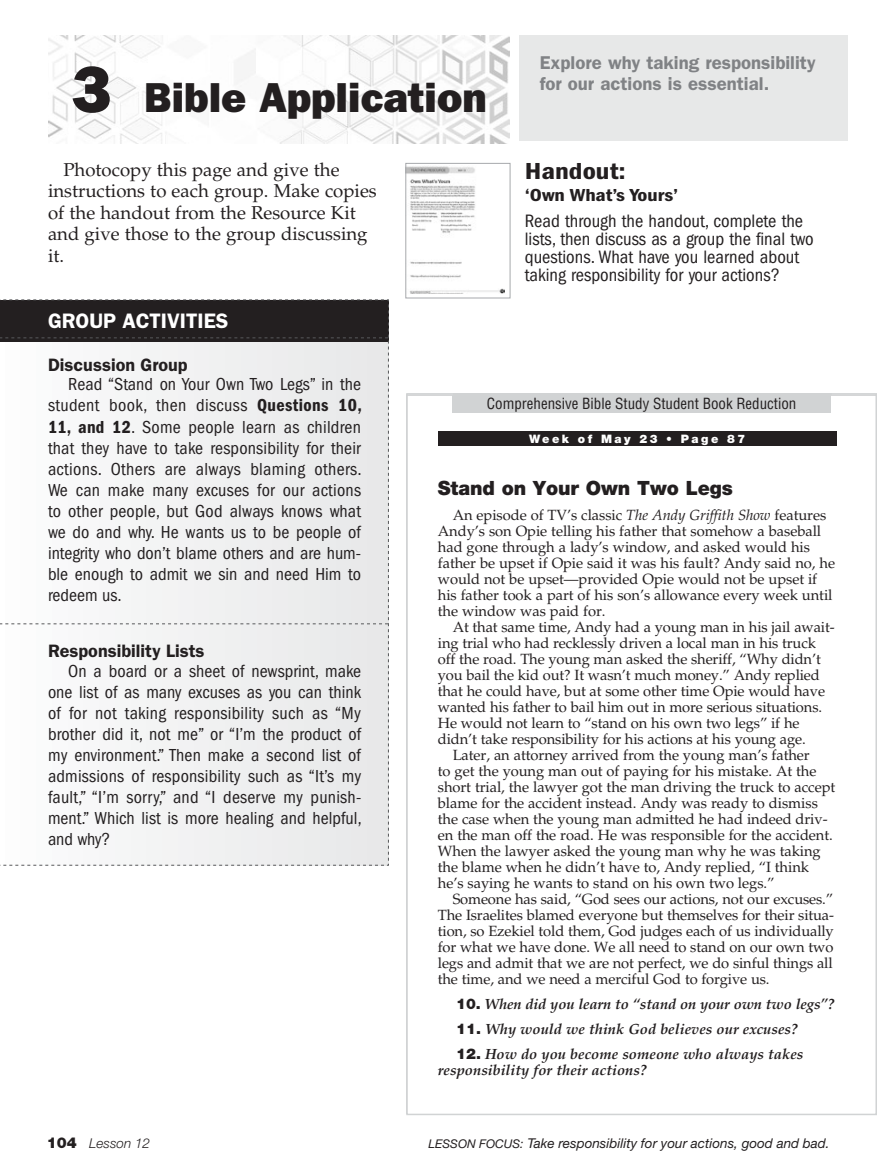
<style>
.page{position:relative;width:877px;height:1176px;background:#fff}
.page>*{position:absolute;margin:0;border:0;box-sizing:border-box;transform-origin:0 0}
.t1{font:42px "ITC Franklin Gothic Std Hvy";color:#231f20}
.t2{font:24px "ITC Franklin Gothic Std Dm Cd";color:#231f20;scale:1.2 1}
.t3{font:600 21px "ITC Franklin Gothic Std";color:#fff}
.t4{font:900 19.65px "Helvetica Neue LT Std";letter-spacing:-.005em;color:#231f20}
.t5{font:condensed 18.6px/18px "ITC Franklin Gothic Std";color:#231f20}
.t6{font:18.6px/21.6px "Palatino LT Std";color:#231f20}
.t7{font:600 18.6px/21px "ITC Franklin Gothic Std";color:#808285}
.t8{font:condensed 18px/21px "ITC Franklin Gothic Std";color:#231f20;text-align:justify}
.t9{font:600 18px "ITC Franklin Gothic Std";color:#231f20}
.t10{font:18px "ITC Franklin Gothic Std Dm Cd";color:#231f20;scale:1.2 1}
.t11{font:condensed 15px "Helvetica LT Std";color:#231f20}
.t12{font:14.7px/16px "Palatino LT Std";letter-spacing:-.005em;color:#231f20}
.t13{font:italic 700 14.7px/16px "Palatino LT Std";color:#231f20}
.t14{font:italic 13.5px "Helvetica Neue LT Std";color:#231f20}
.t15{font:italic 300 13.5px "Helvetica Neue LT Std";color:#231f20}
.t16{font:900 11.7px "Helvetica Neue LT Std";letter-spacing:.21em;color:#fff}
.s1{font-size:66px}
.s2{font-family:"ITC Franklin Gothic Std Dm Cd";font-stretch:normal}
.s3{font-style:italic}
.s4{font-family:"Helvetica Neue LT Std";font-weight:900;font-style:normal}
.s5{font-weight:900;font-style:normal;font-size:15px}
.s6{font-size:12px}
</style>
<div class="page">
<img style="left:49px;top:36px;width:461px;height:107px">
<div style="left:519px;top:36px;width:329px;height:105px;background:#e7e8e8"></div>
<div style="left:454px;top:393px;width:378px;height:17px;background:#d1d3d4"></div>
<div style="left:438px;top:431px;width:398px;height:14px;background:#231f20"></div>
<div style="left:453px;top:395px;width:378px;height:17px;background:#d1d3d4"></div>
<svg style="left:0;top:299px;width:389px;height:566px"></svg>
<img style="left:408px;top:166px;width:97px;height:127px">
<div style="left:406px;top:163px;width:104px;height:135px;border:1px solid #a7a9ac"></div>
<h1 class="t1" style="left:72px;top:73px;width:416px"><span class="s1">3</span> Bible Application</h1>
<p class="t7" style="left:540px;top:52px;width:278px">Explore why taking responsibility for our actions is essential.</p>
<p class="t6" style="left:48px;top:159px;width:330px;text-indent:15px">Photocopy this page and give the instructions to each group. Make copies of the handout from the Resource Kit and give those to the group discussing it.</p>
<h2 class="t2" style="left:525px;top:157px;width:86px">Handout:</h2>
<p class="t10" style="left:525px;top:185px;width:130px">‘Own What’s Yours’</p>
<p class="t5" style="left:525px;top:211px;width:290px">Read through the handout, complete the lists, then discuss as a group the final two questions. What have you learned about taking responsibility for your actions?</p>
<h3 class="t3" style="left:48px;top:308px;width:182px">GROUP ACTIVITIES</h3>
<p class="t9" style="left:48px;top:354px;width:141px">Discussion Group</p>
<p class="t8" style="left:48px;top:374px;width:315px;text-indent:20px">Read “Stand on Your Own Two Legs” in the student book, then discuss <span class="s2">Questions 10, 11, and 12</span>. Some people learn as children that they have to take responsibility for their actions. Others are always blaming others.<br>We can make many excuses for our actions to other people, but God always knows what we do and why. He wants us to be people of integrity who don’t blame others and are hum&shy;ble enough to admit we sin and need Him to redeem us.</p>
<p class="t9" style="left:48px;top:640px;width:158px">Responsibility Lists</p>
<p class="t8" style="left:48px;top:660px;width:315px;text-indent:20px">On a board or a sheet of newsprint, make one list of as many excuses as you can think of for not taking responsibility such as “My brother did it, not me” or “I’m the product of my environment.” Then make a second list of admissions of responsibility such as “It’s my fault,” “I’m sorry,” and “I deserve my punish&shy;ment.” Which list is more healing and helpful, and why?</p>
<p class="t11" style="left:488px;top:392px;width:311px">Comprehensive Bible Study Student Book Reduction</p>
<p class="t16" style="left:529px;top:431px;width:218px">Week of May 23 • Page 87</p>
<h3 class="t4" style="left:438px;top:476px;width:297px">Stand on Your Own Two Legs</h3>
<p class="t12" style="left:438px;top:507px;width:399px;text-indent:15px">An episode of TV’s classic <span class="s3">The Andy Griffith Show</span> features Andy’s son Opie telling his father that somehow a baseball had gone through a lady’s window, and asked would his father be upset if Opie said it was his fault? Andy said no, he would not be upset—provided Opie would not be upset if his father took a part of his son’s allowance every week until the window was paid for.</p>
<p class="t12" style="left:453px;top:619px;width:384px">At that same time, Andy had a young man in his jail await-</p>
<p class="t12" style="left:438px;top:635px;width:380px">ing trial who had recklessly driven a local man in his truck</p>
<p class="t12" style="left:438px;top:651px;width:384px">off the road. The young man asked the sheriff, “Why didn’t</p>
<p class="t12" style="left:438px;top:667px;width:384px">you bail the kid out? It wasn’t much money.” Andy replied</p>
<p class="t12" style="left:438px;top:683px;width:389px">that he could have, but at some other time Opie would have</p>
<p class="t12" style="left:438px;top:699px;width:386px">wanted his father to bail him out in more serious situations.</p>
<p class="t12" style="left:438px;top:715px;width:363px">He would not learn to “stand on his own two legs” if he</p>
<p class="t12" style="left:438px;top:731px;width:369px">didn’t take responsibility for his actions at his young age.</p>
<p class="t12" style="left:453px;top:747px;width:359px">Later, an attorney arrived from the young man’s father</p>
<p class="t12" style="left:438px;top:763px;width:380px">to get the young man out of paying for his mistake. At the</p>
<p class="t12" style="left:438px;top:778px;width:399px">short trial, the lawyer got the man driving the truck to accept</p>
<p class="t12" style="left:438px;top:794px;width:382px">blame for the accident instead. Andy was ready to dismiss</p>
<p class="t12" style="left:438px;top:810px;width:391px">the case when the young man admitted he had indeed driv-</p>
<p class="t12" style="left:438px;top:826px;width:396px">en the man off the road. He was responsible for the accident.</p>
<p class="t12" style="left:438px;top:842px;width:384px">When the lawyer asked the young man why he was taking</p>
<p class="t12" style="left:438px;top:858px;width:373px">the blame when he didn’t have to, Andy replied, “I think</p>
<p class="t12" style="left:438px;top:874px;width:338px">he’s saying he wants to stand on his own two legs.”</p>
<p class="t12" style="left:453px;top:890px;width:382px">Someone has said, “God sees our actions, not our excuses.”</p>
<p class="t12" style="left:438px;top:906px;width:398px">The Israelites blamed everyone but themselves for their situa-</p>
<p class="t12" style="left:438px;top:922px;width:397px">tion, so Ezekiel told them, God judges each of us individually</p>
<p class="t12" style="left:438px;top:938px;width:397px">for what we have done. We all need to stand on our own two</p>
<p class="t12" style="left:438px;top:954px;width:396px">legs and admit that we are not perfect, we do sinful things all</p>
<p class="t12" style="left:438px;top:970px;width:333px">the time, and we need a merciful God to forgive us.</p>
<p class="t13" style="left:456px;top:996px;width:379px"><span class="s4">10.</span> When did you learn to “stand on your own two legs”?</p>
<p class="t13" style="left:456px;top:1020px;width:343px"><span class="s4">11.</span> Why would we think God believes our excuses?</p>
<p class="t13" style="left:438px;top:1045px;width:367px;text-indent:18px"><span class="s4">12.</span> How do you become someone who always takes responsibility for their actions?</p>
<p class="t11" style="left:487px;top:394px;width:311px">Comprehensive Bible Study Student Book Reduction</p>
<p class="t15" style="left:47px;top:1135px;width:105px"><span class="s5">104</span> Lesson 12</p>
<p class="t14" style="left:428px;top:1134px;width:403px"><span class="s6">LESSON FOCUS:</span> Take responsibility for your actions, good and bad.</p>
</div>
